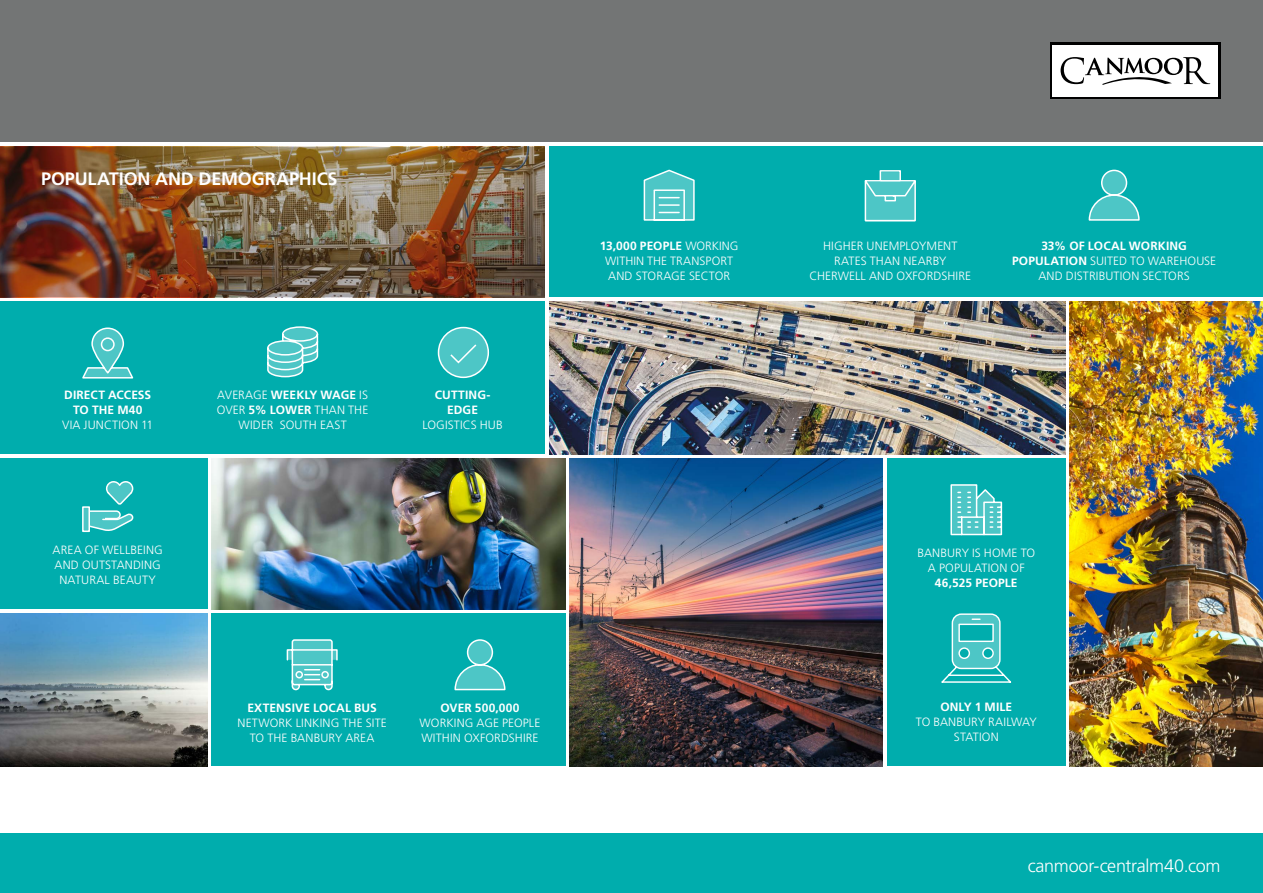
<style>
.page{position:relative;width:1263px;height:893px;background:#fff}
.page>*{position:absolute;margin:0;border:0;box-sizing:border-box;transform-origin:0 0}
.t1{font:700 18px "Frutiger LT Std";letter-spacing:-.005em;color:#fff}
.t2{font:300 18px "Frutiger LT Std";letter-spacing:-.015em;color:#fff}
.t3{font:300 12px/15px "Frutiger LT Std";letter-spacing:.01em;color:#fff;text-align:center}
.t4{font:700 12px/15px "Frutiger LT Std";letter-spacing:.01em;color:#fff;text-align:center}
.s1{font-weight:700}
</style>
<div class="page">
<div style="left:549px;top:147px;width:714px;height:150px;background:#00adad"></div>
<div style="left:887px;top:458px;width:179px;height:308px;background:#00adad"></div>
<div style="left:0;top:301px;width:545px;height:153px;background:#00adad"></div>
<div style="left:0;top:458px;width:207px;height:151px;background:#00adad"></div>
<div style="left:211px;top:613px;width:355px;height:153px;background:#00adad"></div>
<img style="left:211px;top:458px;width:355px;height:151px">
<img style="left:570px;top:458px;width:313px;height:308px">
<img style="left:549px;top:301px;width:517px;height:153px">
<img style="left:1070px;top:301px;width:193px;height:465px">
<img style="left:0;top:613px;width:207px;height:153px">
<img style="left:0;top:147px;width:545px;height:150px">
<svg style="left:950px;top:484px;width:53px;height:52px;background:#68cece"></svg>
<svg style="left:454px;top:639px;width:52px;height:52px"></svg>
<svg style="left:286px;top:639px;width:52px;height:52px"></svg>
<svg style="left:82px;top:506px;width:6px;height:26px"></svg>
<svg style="left:88px;top:481px;width:46px;height:51px"></svg>
<svg style="left:643px;top:169px;width:52px;height:52px;background:#64cdcd"></svg>
<svg style="left:267px;top:326px;width:52px;height:52px"></svg>
<svg style="left:82px;top:327px;width:52px;height:52px"></svg>
<div style="left:438px;top:328px;width:50px;height:49px;background:#4dc6c6;border-radius:50%"></div>
<div style="left:438px;top:327px;width:51px;height:51px;border:2px solid #fff;border-radius:50%"></div>
<svg style="left:450px;top:344px;width:27px;height:20px"></svg>
<svg style="left:1088px;top:169px;width:52px;height:52px"></svg>
<svg style="left:864px;top:170px;width:52px;height:52px;background:#60cbcb"></svg>
<svg style="left:941px;top:613px;width:71px;height:70px"></svg>
<div style="left:0;top:0;width:1263px;height:141px;background:#737575"></div>
<div style="left:1050px;top:43px;width:170px;height:56px;background:#000"></div>
<div style="left:1052px;top:45px;width:166px;height:52px;background:#fff"></div>
<svg style="left:1060px;top:57px;width:150px;height:28px"></svg>
<div style="left:0;top:833px;width:1263px;height:60px;background:#00adad"></div>
<h1 class="t1" style="left:41px;top:168px;width:298px">POPULATION AND DEMOGRAPHICS</h1>
<p class="t3" style="left:600px;top:239px;width:140px"><span class="s1">13,000 PEOPLE</span> WORKING<br>WITHIN THE TRANSPORT<br>AND STORAGE SECTOR</p>
<p class="t3" style="left:809px;top:239px;width:163px">HIGHER UNEMPLOYMENT<br>RATES THAN NEARBY<br>CHERWELL AND OXFORDSHIRE</p>
<p class="t3" style="left:1012px;top:239px;width:206px"><span class="s1">33% OF LOCAL WORKING<br>POPULATION</span> SUITED TO WAREHOUSE<br>AND DISTRIBUTION SECTORS</p>
<p class="t4" style="left:64px;top:387px;width:88px">DIRECT ACCESS<br>TO THE M40</p>
<p class="t3" style="left:62px;top:418px;width:93px">VIA JUNCTION 11</p>
<p class="t3" style="left:217px;top:388px;width:153px">AVERAGE <span class="s1">WEEKLY WAGE</span> IS<br>OVER <span class="s1">5% LOWER</span> THAN THE<br>WIDER SOUTH EAST</p>
<p class="t4" style="left:435px;top:387px;width:57px">CUTTING-<br>EDGE</p>
<p class="t3" style="left:422px;top:418px;width:82px">LOGISTICS HUB</p>
<p class="t3" style="left:53px;top:542px;width:112px">AREA OF WELLBEING<br>AND OUTSTANDING<br>NATURAL BEAUTY</p>
<p class="t3" style="left:917px;top:545px;width:119px">BANBURY IS HOME TO<br>A POPULATION OF</p>
<p class="t4" style="left:935px;top:575px;width:84px">46,525 PEOPLE</p>
<p class="t4" style="left:247px;top:700px;width:131px">EXTENSIVE LOCAL BUS</p>
<p class="t3" style="left:238px;top:716px;width:151px">NETWORK LINKING THE SITE<br>TO THE BANBURY AREA</p>
<p class="t4" style="left:440px;top:700px;width:81px">OVER 500,000</p>
<p class="t3" style="left:420px;top:716px;width:122px;text-align:left">WORKING AGE PEOPLE<br>WITHIN OXFORDSHIRE</p>
<p class="t4" style="left:940px;top:699px;width:73px">ONLY 1 MILE</p>
<p class="t3" style="left:916px;top:714px;width:122px">TO BANBURY RAILWAY<br>STATION</p>
<h1 class="t2" style="left:1028px;top:855px;width:194px">canmoor-centralm40.com</h1>
</div>
